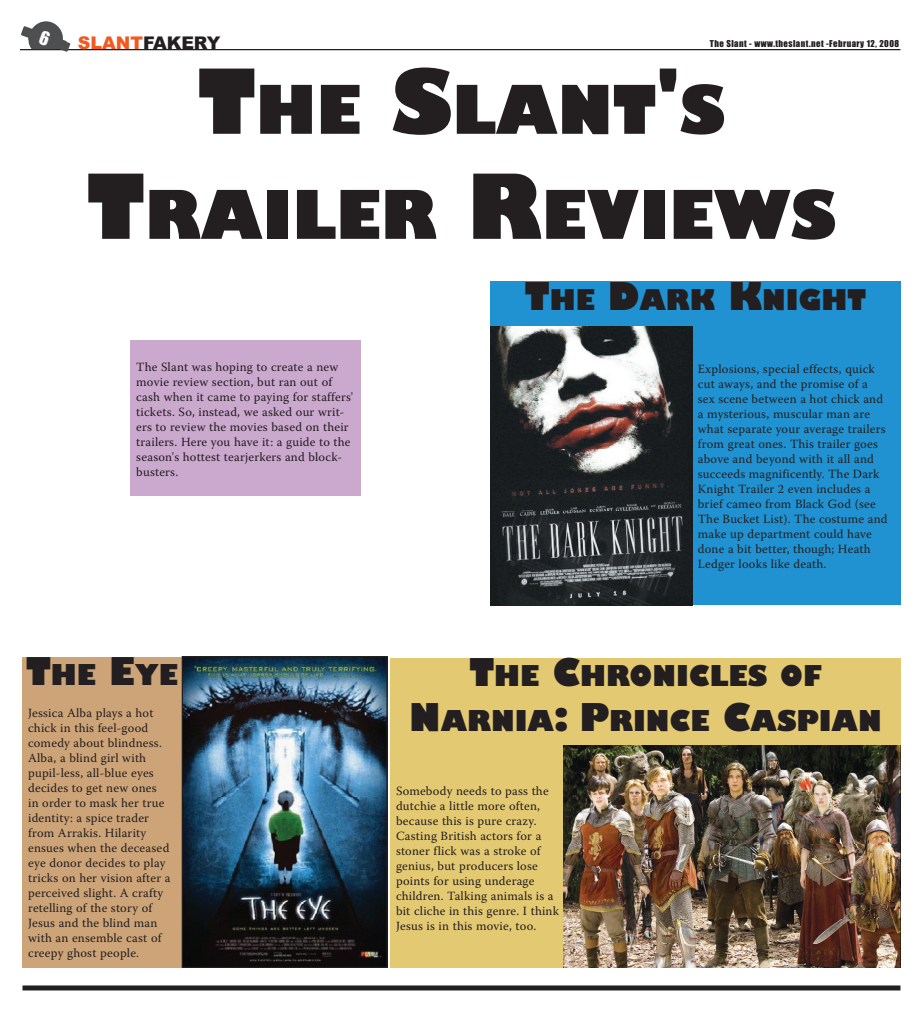
<style>
.page{position:relative;width:923px;height:1013px;background:#fff}
.page>*{position:absolute;margin:0;border:0;box-sizing:border-box;transform-origin:0 0}
.t1{font:800 65.62px/105px "Gill Sans";color:#231f20;text-align:center;scale:.95 1}
.t2{font:800 28.12px/45px "Gill Sans";color:#231f20;text-align:center;scale:.95 1}
.t3{font:900 17.5px "Arial";color:#231f20}
.t4{font:12.5px/15px "Warnock Pro";letter-spacing:.015em;color:#231f20}
.t5{font:8.75px "Impact";letter-spacing:.05em;color:#231f20}
.s1{color:#f15921}
.s2{font-size:87.5px}
.s3{font-size:37.5px}
</style>
<div class="page">
<hr style="left:20px;top:49px;width:880px;height:1px;background:#231f20">
<img style="left:21px;top:21px;width:49px;height:26px">
<div style="left:22px;top:985px;width:878px;height:5px;background:#231f20"></div>
<div style="left:131px;top:341px;width:230px;height:155px;background:#cba8ce"></div>
<div style="left:22px;top:656px;width:160px;height:66px;background:#cda478"></div>
<div style="left:22px;top:696px;width:160px;height:272px;background:#cda478"></div>
<img style="left:184px;top:658px;width:202px;height:308px">
<div style="left:182px;top:656px;width:206px;height:312px;border:1px solid #231f20"></div>
<div style="left:692px;top:326px;width:208px;height:279px;background:#2192d1"></div>
<div style="left:490px;top:281px;width:410px;height:53px;background:#2192d1"></div>
<img style="left:490px;top:326px;width:202px;height:279px">
<div style="left:390px;top:657px;width:510px;height:104px;background:#e4c973"></div>
<div style="left:390px;top:747px;width:174px;height:221px;background:#e4c973"></div>
<img style="left:563px;top:745px;width:337px;height:223px">
<svg style="left:38px;top:30px;width:13px;height:16px"></svg>
<p class="t3" style="left:78px;top:32px;width:144px"><span class="s1">SLANT</span>FAKERY</p>
<p class="t5" style="left:709px;top:39px;width:191px">The Slant - www.theslant.net -February 12, 2008</p>
<p class="t1" style="left:87px;top:59px;width:790px"><span class="s2">T</span>HE <span class="s2">S</span>LANT<span class="s2">'</span>S<br><span class="s2">T</span>RAILER <span class="s2">R</span>EVIEWS</p>
<p class="t4" style="left:136px;top:360px;width:218px">The Slant was hoping to create a new movie review section, but ran out of cash when it came to paying for staffers' tickets. So, instead, we asked our writ&shy;ers to review the movies based on their trailers. Here you have it: a guide to the season's hottest tearjerkers and block&shy;busters.</p>
<p class="t2" style="left:26px;top:652px;width:162px"><span class="s3">T</span>HE <span class="s3">E</span>YE</p>
<p class="t4" style="left:28px;top:706px;width:144px">Jessica Alba plays a hot chick in this feel-good comedy about blindness.<br>Alba, a blind girl with pupil-less, all-blue eyes decides to get new ones<br>in order to mask her true identity: a spice trader from Arrakis. Hilarity ensues when the deceased eye donor decides to play tricks on her vision after a perceived slight. A crafty retelling of the story of<br>Jesus and the blind man with an ensemble cast of creepy ghost people.</p>
<p class="t2" style="left:525px;top:277px;width:360px"><span class="s3">T</span>HE <span class="s3">D</span>ARK <span class="s3">K</span>NIGHT</p>
<p class="t4" style="left:698px;top:362px;width:191px">Explosions, special effects, quick cut aways, and the promise of a sex scene between a hot chick and a mysterious, muscular man are what separate your average trailers from great ones. This trailer goes above and beyond with it all and succeeds magnificently. The Dark<br>Knight Trailer 2 even includes a brief cameo from Black God (see<br>The Bucket List). The costume and make up department could have done a bit better, though; Heath<br>Ledger looks like death.</p>
<p class="t2" style="left:409px;top:653px;width:499px"><span class="s3">T</span>HE <span class="s3">C</span>HRONICLES OF<br><span class="s3">N</span>ARNIA<span class="s3">: P</span>RINCE <span class="s3">C</span>ASPIAN</p>
<p class="t4" style="left:396px;top:784px;width:164px">Somebody needs to pass the dutchie a little more often, because this is pure crazy.<br>Casting British actors for a stoner flick was a stroke of genius, but producers lose points for using underage children. Talking animals is a bit cliche in this genre. I think<br>Jesus is in this movie, too.</p>
</div>
